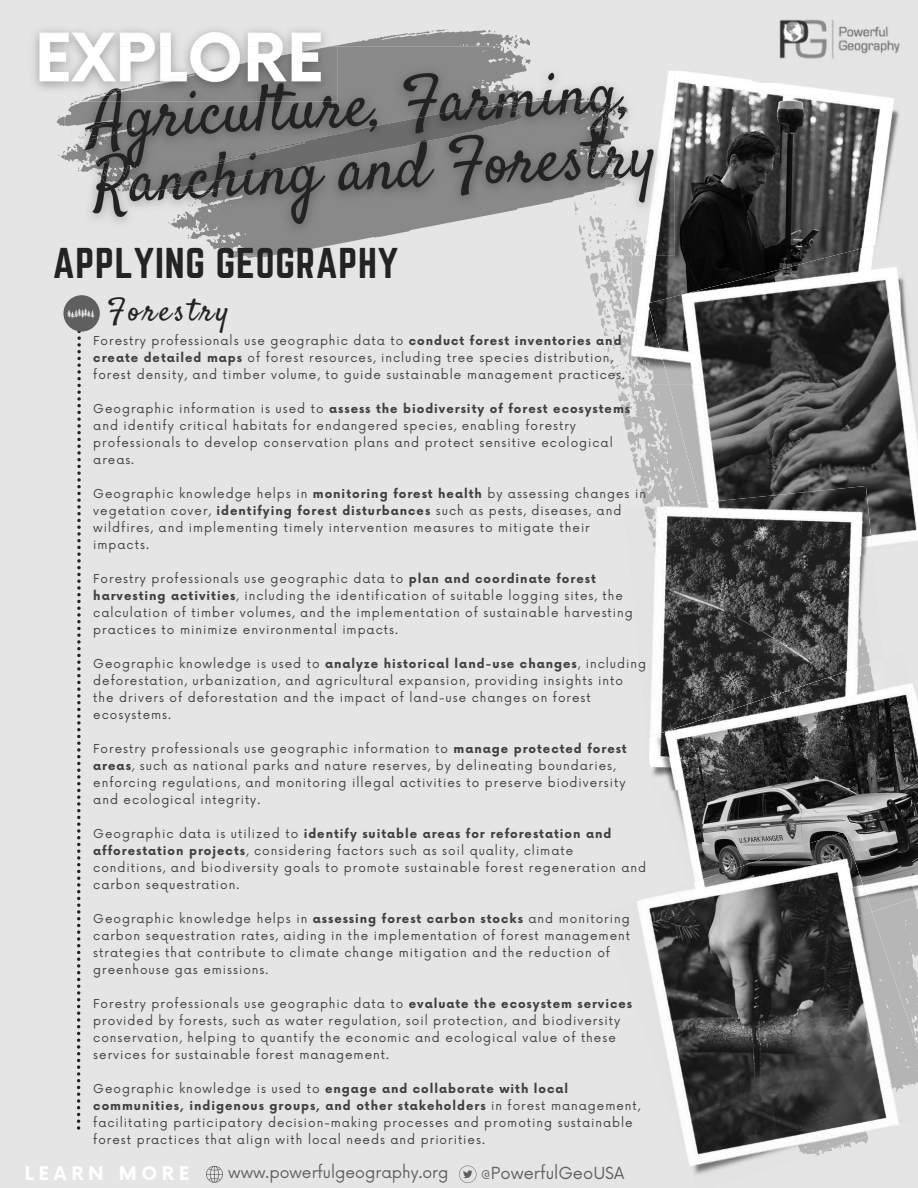
<style>
.page{position:relative;width:918px;height:1188px;background:#e5e5e5}
.page>*{position:absolute;margin:0;border:0;box-sizing:border-box;transform-origin:0 0}
.t1{font:37.65px "Norwester";letter-spacing:.02em;color:#232323}
.t2{font:31.05px "Satisfy";letter-spacing:.1em;color:#232323}
.t3{font:700 18.3px "Now";letter-spacing:.255em;color:#fff}
.t4{font:16.2px "Now";color:#5f5f5f}
.t5{font:15.6px "Now";color:#5f5f5f}
.t6{font:12px/17px "Now";letter-spacing:.08em;color:#3f3f3f}
.s1{font-weight:700}
</style>
<div class="page">
<svg style="left:621px;top:384px;width:297px;height:528px"></svg>
<svg style="left:585px;top:255px;width:67px;height:147px"></svg>
<img style="left:631px;top:334px;width:29px;height:50px">
<img style="left:674px;top:71px;width:225px;height:145px">
<img style="left:641px;top:81px;width:240px;height:268px">
<img style="left:873px;top:277px;width:45px;height:276px">
<img style="left:669px;top:384px;width:23px;height:119px">
<img style="left:858px;top:240px;width:42px;height:38px">
<img style="left:660px;top:354px;width:32px;height:30px">
<img style="left:648px;top:248px;width:214px;height:106px">
<img style="left:692px;top:278px;width:225px;height:258px">
<svg style="left:57px;top:30px;width:452px;height:96px;fill:#898989"></svg>
<svg style="left:488px;top:30px;width:8px;height:2px"></svg>
<svg style="left:408px;top:29px;width:40px;height:6px"></svg>
<img style="left:624px;top:507px;width:35px;height:286px">
<img style="left:648px;top:503px;width:51px;height:86px">
<img style="left:851px;top:553px;width:32px;height:106px">
<img style="left:851px;top:571px;width:19px;height:88px">
<img style="left:851px;top:536px;width:22px;height:23px">
<img style="left:699px;top:501px;width:17px;height:14px">
<img style="left:716px;top:486px;width:155px;height:53px">
<img style="left:659px;top:515px;width:192px;height:144px">
<img style="left:883px;top:653px;width:35px;height:244px">
<img style="left:641px;top:738px;width:34px;height:146px">
<img style="left:647px;top:659px;width:240px;height:133px">
<img style="left:846px;top:664px;width:30px;height:29px">
<img style="left:658px;top:671px;width:189px;height:87px">
<img style="left:675px;top:693px;width:243px;height:193px">
<svg style="left:206px;top:1166px;width:17px;height:17px"></svg>
<svg style="left:459px;top:1166px;width:17px;height:17px"></svg>
<img style="left:779px;top:19px;width:121px;height:40px">
<img style="left:752px;top:71px;width:147px;height:11px">
<img style="left:621px;top:884px;width:294px;height:291px">
<img style="left:887px;top:912px;width:31px;height:242px">
<img style="left:703px;top:831px;width:160px;height:39px">
<img style="left:648px;top:870px;width:239px;height:286px">
<div style="left:63px;top:295px;width:37px;height:37px;background:#5f5f5f;border-radius:50%"></div>
<svg style="left:67px;top:308px;width:27px;height:822px"></svg>
<img style="left:34px;top:29px;width:303px;height:73px">
<img style="left:274px;top:149px;width:348px;height:106px">
<img style="left:209px;top:118px;width:406px;height:90px">
<img style="left:198px;top:212px;width:76px;height:38px">
<img style="left:516px;top:100px;width:14px;height:3px">
<svg style="left:587px;top:98px;width:7px;height:2px"></svg>
<svg style="left:226px;top:248px;width:48px;height:10px"></svg>
<svg style="left:213px;top:238px;width:3px;height:4px"></svg>
<svg style="left:531px;top:97px;width:16px;height:3px"></svg>
<svg style="left:602px;top:103px;width:26px;height:14px"></svg>
<svg style="left:622px;top:123px;width:7px;height:8px"></svg>
<svg style="left:168px;top:198px;width:30px;height:41px"></svg>
<img style="left:581px;top:235px;width:50px;height:20px">
<img style="left:584px;top:184px;width:19px;height:4px">
<svg style="left:605px;top:171px;width:20px;height:15px"></svg>
<img style="left:514px;top:54px;width:3px;height:46px">
<img style="left:631px;top:71px;width:43px;height:149px">
<img style="left:631px;top:220px;width:22px;height:35px">
<img style="left:653px;top:96px;width:21px;height:159px">
<img style="left:64px;top:46px;width:450px;height:146px">
<img style="left:167px;top:102px;width:356px;height:87px">
<img style="left:218px;top:154px;width:27px;height:8px">
<img style="left:193px;top:164px;width:16px;height:5px">
<svg style="left:209px;top:161px;width:9px;height:3px"></svg>
<svg style="left:180px;top:169px;width:13px;height:5px"></svg>
<svg style="left:504px;top:36px;width:26px;height:13px"></svg>
<svg style="left:104px;top:171px;width:3px;height:4px"></svg>
<svg style="left:524px;top:56px;width:7px;height:8px"></svg>
<svg style="left:58px;top:130px;width:31px;height:42px"></svg>
<svg style="left:509px;top:101px;width:7px;height:5px"></svg>
<svg style="left:117px;top:182px;width:7px;height:9px"></svg>
<img style="left:64px;top:46px;width:22px;height:56px">
<img style="left:86px;top:46px;width:251px;height:56px">
<img style="left:110px;top:85px;width:27px;height:8px">
<img style="left:84px;top:95px;width:16px;height:5px">
<svg style="left:100px;top:92px;width:9px;height:3px"></svg>
<svg style="left:70px;top:100px;width:14px;height:5px"></svg>
<h1 class="t1" style="left:53px;top:240px;width:347px">APPLYING GEOGRAPHY</h1>
<h2 class="t2" style="left:107px;top:291px;width:123px">Forestry</h2>
<p class="t6" style="left:93px;top:333px;width:533px">Forestry professionals use geographic data to <span class="s1">conduct forest inventories and create detailed maps</span> of forest resources, including tree species distribution, forest density, and timber volume, to guide sustainable management practices.</p>
<p class="t6" style="left:93px;top:401px;width:538px">Geographic information is used to <span class="s1">assess the biodiversity of forest ecosystems </span>and identify critical habitats for endangered species, enabling forestry professionals to develop conservation plans and protect sensitive ecological areas.</p>
<p class="t6" style="left:93px;top:486px;width:554px">Geographic knowledge helps in <span class="s1">monitoring forest health</span> by assessing changes in vegetation cover, <span class="s1">identifying forest disturbances</span> such as pests, diseases, and wildfires, and implementing timely intervention measures to mitigate their impacts.</p>
<p class="t6" style="left:93px;top:571px;width:541px">Forestry professionals use geographic data to <span class="s1">plan and coordinate forest harvesting activities</span>, including the identification of suitable logging sites, the calculation of timber volumes, and the implementation of sustainable harvesting practices to minimize environmental impacts.</p>
<p class="t6" style="left:93px;top:656px;width:554px">Geographic knowledge is used to <span class="s1">analyze historical land-use changes</span>, including deforestation, urbanization, and agricultural expansion, providing insights into the drivers of deforestation and the impact of land-use changes on forest ecosystems.</p>
<p class="t6" style="left:93px;top:741px;width:535px">Forestry professionals use geographic information to <span class="s1">manage protected forest areas</span>, such as national parks and nature reserves, by delineating boundaries, enforcing regulations, and monitoring illegal activities to preserve biodiversity and ecological integrity.</p>
<p class="t6" style="left:93px;top:826px;width:554px">Geographic data is utilized to <span class="s1">identify suitable areas for reforestation and afforestation projects</span>, considering factors such as soil quality, climate conditions, and biodiversity goals to promote sustainable forest regeneration and carbon sequestration.</p>
<p class="t6" style="left:93px;top:911px;width:538px">Geographic knowledge helps in <span class="s1">assessing forest carbon stocks</span> and monitoring carbon sequestration rates, aiding in the implementation of forest management strategies that contribute to climate change mitigation and the reduction of greenhouse gas emissions.</p>
<p class="t6" style="left:93px;top:996px;width:540px">Forestry professionals use geographic data to <span class="s1">evaluate the ecosystem services </span>provided by forests, such as water regulation, soil protection, and biodiversity conservation, helping to quantify the economic and ecological value of these services for sustainable forest management.</p>
<p class="t6" style="left:93px;top:1081px;width:549px">Geographic knowledge is used to <span class="s1">engage and collaborate with local communities, indigenous groups, and other stakeholders</span> in forest management, facilitating participatory decision-making processes and promoting sustainable forest practices that align with local needs and priorities.</p>
<h3 class="t3" style="left:25px;top:1164px;width:166px">LEARN MORE</h3>
<h3 class="t5" style="left:228px;top:1164px;width:222px">www.powerfulgeography.org</h3>
<h3 class="t4" style="left:481px;top:1164px;width:145px">@PowerfulGeoUSA</h3>
</div>
